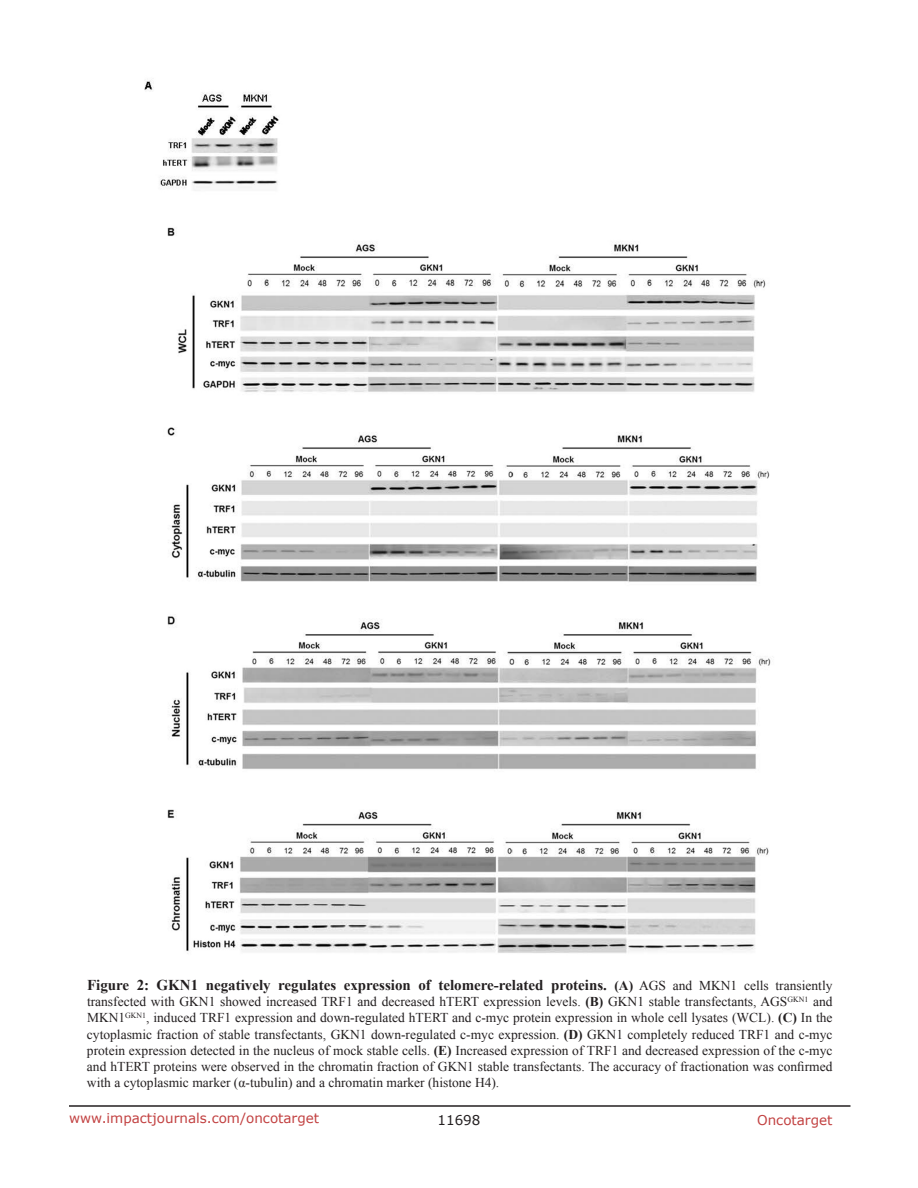
<style>
.page{position:relative;width:918px;height:1188px;background:#fff}
.page>*{position:absolute;margin:0;border:0;box-sizing:border-box;transform-origin:0 0}
.FigureText{font:700 15px "Times New Roman";color:#231f20}
.FigureText-2{font:13.5px/16.2px "Times New Roman";color:#231f20;text-align:justify}
.t1{font:13.5px "Verdana";color:#c24141}
.t2{font:13.5px "Verdana";color:#231f20}
.s1{font-size:13.5px}
.s2{font-weight:400;font-size:13.5px}
.s3{font-weight:700}
</style>
<div class="page">
<hr style="left:69px;top:1105px;width:781px;height:2px;background:#231f20">
<img style="left:145px;top:80px;width:626px;height:874px">
<p class="FigureText" style="left:87px;top:975px;width:747px">Figure 2: GKN1 negatively regulates expression of telomere-related proteins. <span class="s1">(A)</span> <span class="s2">AGS and MKN1 cells transiently</span></p>
<p class="FigureText-2" style="left:87px;top:993px;width:747px">transfected with GKN1 showed increased TRF1 and decreased hTERT expression levels. <span class="s3">(B)</span> GKN1 stable transfectants, AGS<sup>GKN1</sup> and MKN1<sup>GKN1</sup>, induced TRF1 expression and down-regulated hTERT and c-myc protein expression in whole cell lysates (WCL). <span class="s3">(C)</span> In the cytoplasmic fraction of stable transfectants, GKN1 down-regulated c-myc expression. <span class="s3">(D)</span> GKN1 completely reduced TRF1 and c-myc protein expression detected in the nucleus of mock stable cells. <span class="s3">(E)</span> Increased expression of TRF1 and decreased expression of the c-myc and hTERT proteins were observed in the chromatin fraction of GKN1 stable transfectants. The accuracy of fractionation was confirmed with a cytoplasmic marker (α-tubulin) and a chromatin marker (histone H4).</p>
<p class="t1" style="left:69px;top:1109px;width:252px">www.impactjournals.com/oncotarget</p>
<p class="t2" style="left:438px;top:1111px;width:44px">11698</p>
<p class="t1" style="left:757px;top:1111px;width:77px">Oncotarget</p>
</div>
